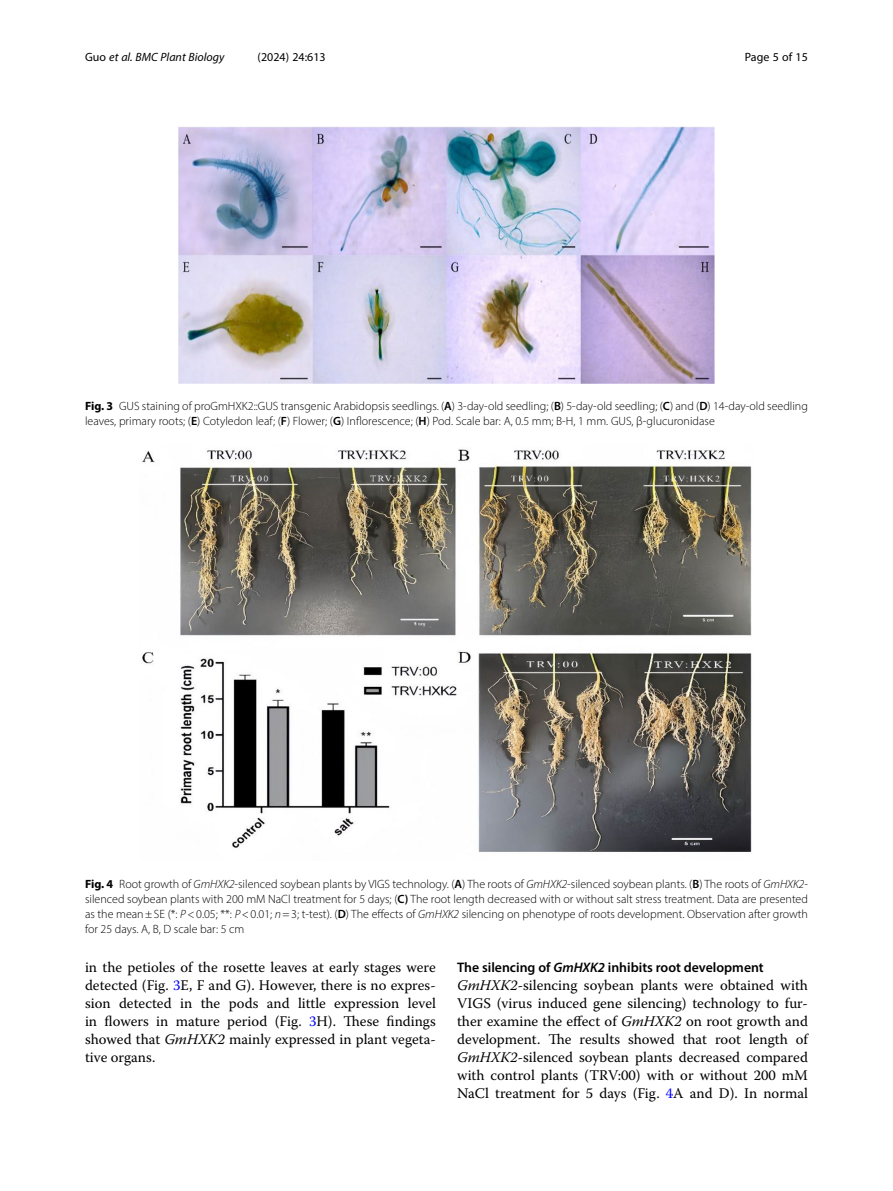
<style>
.page{position:relative;width:893px;height:1191px;background:#fff}
.page>*{position:absolute;margin:0;border:0;box-sizing:border-box;transform-origin:0 0}
.Body_Text{font:14.7px/18px "Warnock Pro";color:#000;text-align:justify}
.Body_Text_Indent{font:14.7px/18px "Warnock Pro";color:#000;text-align:justify}
.Head_2{font:600 13.8px "Myriad Pro";color:#000}
.Figure_Caption{font:300 12px/15px "Myriad Pro";color:#000;text-align:justify}
.t1{font:italic 12px "Myriad Pro";color:#000}
.t2{font:12px "Myriad Pro";color:#000}
.s1{font-style:normal}
.s2{font-weight:700}
.s3{font-weight:600}
.s4{font-style:italic}
.s5{color:#00f}
</style>
<div class="page">
<img style="left:142px;top:449px;width:610px;height:403px">
<img style="left:179px;top:126px;width:535px;height:257px">
<p class="t1" style="left:85px;top:50px;width:141px"><span class="s1">Guo</span> et al. BMC Plant Biology</p>
<p class="t2" style="left:258px;top:50px;width:70px">(2024) 24:613</p>
<p class="t2" style="left:745px;top:50px;width:65px">Page 5 of 15</p>
<p class="Figure_Caption" style="left:85px;top:398px;width:724px"><span class="s2">Fig. 3</span> GUS staining of proGmHXK2::GUS transgenic Arabidopsis seedlings. (<span class="s3">A</span>) 3-day-old seedling; (<span class="s3">B</span>) 5-day-old seedling; (<span class="s3">C</span>) and (<span class="s3">D</span>) 14-day-old seedling leaves, primary roots; (<span class="s3">E</span>) Cotyledon leaf; (<span class="s3">F</span>) Flower; (<span class="s3">G</span>) Inflorescence; (<span class="s3">H</span>) Pod. Scale bar: A, 0.5 mm; B-H, 1 mm. GUS, β-glucuronidase</p>
<p class="Figure_Caption" style="left:85px;top:876px;width:724px"><span class="s2">Fig. 4</span> Root growth of <span class="s4">GmHXK2</span>-silenced soybean plants by VIGS technology. (<span class="s3">A</span>) The roots of <span class="s4">GmHXK2</span>-silenced soybean plants. (<span class="s3">B</span>) The roots of <span class="s4">GmHXK2</span>- silenced soybean plants with 200 mM NaCl treatment for 5 days; (<span class="s3">C)</span> The root length decreased with or without salt stress treatment. Data are presented as the mean±SE (*: <span class="s4">P</span>&lt;0.05; **: <span class="s4">P</span>&lt;0.01; <span class="s4">n</span>=3; t-test). (<span class="s3">D</span>) The effects of <span class="s4">GmHXK2</span> silencing on phenotype of roots development. Observation after growth for 25 days. A, B, D scale bar: 5 cm</p>
<p class="Body_Text_Indent" style="left:85px;top:958px;width:352px">in the petioles of the rosette leaves at early stages were detected (Fig. <span class="s5">3</span>E, F and G). However, there is no expres&shy;sion detected in the pods and little expression level in flowers in mature period (Fig. <span class="s5">3</span>H). These findings showed that <span class="s4">GmHXK2</span> mainly expressed in plant vegeta&shy;tive organs.</p>
<p class="Head_2" style="left:457px;top:959px;width:308px">The silencing of <span class="s4">GmHXK2</span> inhibits root development</p>
<p class="Body_Text" style="left:457px;top:976px;width:352px"><span class="s4">GmHXK2</span>-silencing soybean plants were obtained with VIGS (virus induced gene silencing) technology to fur&shy;ther examine the effect of <span class="s4">GmHXK2</span> on root growth and development. The results showed that root length of <span class="s4">GmHXK2</span>-silenced soybean plants decreased compared with control plants (TRV:00) with or without 200 mM NaCl treatment for 5 days (Fig. <span class="s5">4</span>A and D). In normal</p>
</div>
